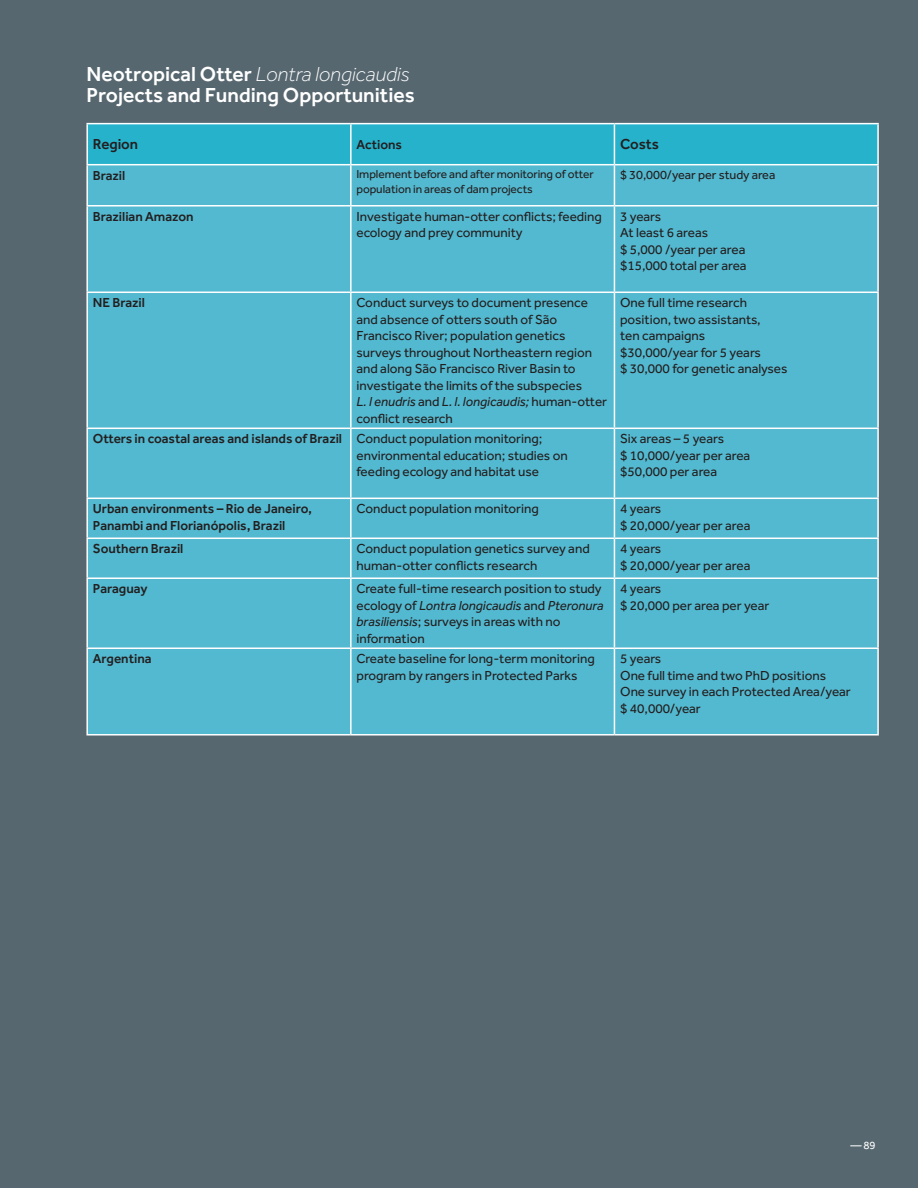
<style>
.page{position:relative;width:918px;height:1188px;background:#576770}
.page>*{position:absolute;margin:0;border:0;box-sizing:border-box;transform-origin:0 0}
.t1{font:italic 300 21px "Effra Corp";color:#fff}
.t2{font:500 21px "Effra";color:#fff}
.t3{font:500 15px "Effra";letter-spacing:-.005em;color:#231f20}
.t4{font:13.5px/16.5px "Effra";color:#231f20}
.t5{font:500 13.5px/16.5px "Effra";color:#231f20}
.t6{font:12.75px "Effra";color:#231f20}
.t7{font:12px/14.5px "Effra";letter-spacing:-.01em;color:#231f20}
.t8{font:11.25px "Effra";color:#fff}
.s1{font-family:"Effra";font-weight:500;font-style:normal}
.s2{font-style:italic}
.s3{font-weight:500}
</style>
<div class="page">
<div style="left:88px;top:124px;width:789px;height:40px;background:#27b2cc"></div>
<div style="left:88px;top:165px;width:789px;height:569px;background:#53b9d0"></div>
<hr style="left:86px;top:123px;width:265px;height:1px;background:#fff">
<hr style="left:86px;top:124px;width:2px;height:40px;background:#fff">
<hr style="left:351px;top:123px;width:263px;height:1px;background:#fff">
<hr style="left:350px;top:124px;width:2px;height:40px;background:#fff">
<hr style="left:614px;top:123px;width:265px;height:1px;background:#fff">
<hr style="left:614px;top:124px;width:1px;height:40px;background:#fff">
<hr style="left:877px;top:124px;width:2px;height:40px;background:#fff">
<hr style="left:86px;top:164px;width:265px;height:1px;background:#fff">
<hr style="left:86px;top:165px;width:2px;height:40px;background:#fff">
<hr style="left:351px;top:164px;width:263px;height:1px;background:#fff">
<hr style="left:350px;top:165px;width:2px;height:40px;background:#fff">
<hr style="left:614px;top:164px;width:265px;height:1px;background:#fff">
<hr style="left:614px;top:165px;width:1px;height:40px;background:#fff">
<hr style="left:877px;top:165px;width:2px;height:40px;background:#fff">
<hr style="left:86px;top:205px;width:265px;height:2px;background:#fff">
<hr style="left:86px;top:207px;width:2px;height:85px;background:#fff">
<hr style="left:351px;top:205px;width:263px;height:2px;background:#fff">
<hr style="left:350px;top:207px;width:2px;height:85px;background:#fff">
<hr style="left:614px;top:205px;width:265px;height:2px;background:#fff">
<hr style="left:614px;top:207px;width:1px;height:85px;background:#fff">
<hr style="left:877px;top:207px;width:2px;height:85px;background:#fff">
<hr style="left:86px;top:292px;width:265px;height:1px;background:#fff">
<hr style="left:86px;top:293px;width:2px;height:135px;background:#fff">
<hr style="left:351px;top:292px;width:263px;height:1px;background:#fff">
<hr style="left:350px;top:293px;width:2px;height:135px;background:#fff">
<hr style="left:614px;top:292px;width:265px;height:1px;background:#fff">
<hr style="left:614px;top:293px;width:1px;height:135px;background:#fff">
<hr style="left:877px;top:293px;width:2px;height:135px;background:#fff">
<hr style="left:86px;top:428px;width:265px;height:1px;background:#fff">
<hr style="left:86px;top:429px;width:2px;height:69px;background:#fff">
<hr style="left:351px;top:428px;width:263px;height:1px;background:#fff">
<hr style="left:350px;top:429px;width:2px;height:69px;background:#fff">
<hr style="left:614px;top:428px;width:265px;height:1px;background:#fff">
<hr style="left:614px;top:429px;width:1px;height:69px;background:#fff">
<hr style="left:877px;top:429px;width:2px;height:69px;background:#fff">
<hr style="left:86px;top:498px;width:265px;height:1px;background:#fff">
<hr style="left:86px;top:499px;width:2px;height:39px;background:#fff">
<hr style="left:351px;top:498px;width:263px;height:1px;background:#fff">
<hr style="left:350px;top:499px;width:2px;height:39px;background:#fff">
<hr style="left:614px;top:498px;width:265px;height:1px;background:#fff">
<hr style="left:614px;top:499px;width:1px;height:39px;background:#fff">
<hr style="left:877px;top:499px;width:2px;height:39px;background:#fff">
<hr style="left:86px;top:538px;width:265px;height:1px;background:#fff">
<hr style="left:86px;top:539px;width:2px;height:38px;background:#fff">
<hr style="left:351px;top:538px;width:263px;height:1px;background:#fff">
<hr style="left:350px;top:539px;width:2px;height:38px;background:#fff">
<hr style="left:614px;top:538px;width:265px;height:1px;background:#fff">
<hr style="left:614px;top:539px;width:1px;height:38px;background:#fff">
<hr style="left:877px;top:539px;width:2px;height:38px;background:#fff">
<hr style="left:86px;top:577px;width:265px;height:2px;background:#fff">
<hr style="left:86px;top:579px;width:2px;height:69px;background:#fff">
<hr style="left:351px;top:577px;width:263px;height:2px;background:#fff">
<hr style="left:350px;top:579px;width:2px;height:69px;background:#fff">
<hr style="left:614px;top:577px;width:265px;height:2px;background:#fff">
<hr style="left:614px;top:579px;width:1px;height:69px;background:#fff">
<hr style="left:877px;top:579px;width:2px;height:69px;background:#fff">
<hr style="left:86px;top:648px;width:265px;height:1px;background:#fff">
<hr style="left:86px;top:649px;width:2px;height:85px;background:#fff">
<hr style="left:86px;top:734px;width:265px;height:2px;background:#fff">
<hr style="left:351px;top:648px;width:263px;height:1px;background:#fff">
<hr style="left:350px;top:649px;width:2px;height:85px;background:#fff">
<hr style="left:351px;top:734px;width:263px;height:2px;background:#fff">
<hr style="left:614px;top:648px;width:265px;height:1px;background:#fff">
<hr style="left:614px;top:649px;width:1px;height:85px;background:#fff">
<hr style="left:877px;top:649px;width:2px;height:85px;background:#fff">
<hr style="left:614px;top:734px;width:265px;height:2px;background:#fff">
<h1 class="t1" style="left:86px;top:62px;width:325px"><span class="s1">Neotropical Otter</span> Lontra longicaudis</h1>
<h1 class="t2" style="left:86px;top:82px;width:330px">Projects and Funding Opportunities</h1>
<p class="t3" style="left:93px;top:135px;width:47px">Region</p>
<p class="t5" style="left:356px;top:136px;width:47px">Actions</p>
<p class="t3" style="left:620px;top:135px;width:40px">Costs</p>
<p class="t5" style="left:93px;top:167px;width:34px">Brazil</p>
<p class="t7" style="left:356px;top:167px;width:239px">Implement before and after monitoring of otter population in areas of dam projects</p>
<p class="t6" style="left:620px;top:167px;width:157px">$ 30,000/year per study area</p>
<p class="t5" style="left:93px;top:208px;width:102px">Brazilian Amazon</p>
<p class="t4" style="left:356px;top:208px;width:247px">Investigate human-otter conflicts; feeding ecology and prey community</p>
<p class="t4" style="left:620px;top:208px;width:128px">3 years<br>At least 6 areas<br>$ 5,000 /year per area $15,000 total per area</p>
<p class="t5" style="left:93px;top:294px;width:54px">NE Brazil</p>
<p class="t4" style="left:356px;top:294px;width:252px">Conduct surveys to document presence and absence of otters south of São Francisco River; population genetics surveys throughout Northeastern region and along São Francisco River Basin to investigate the limits of the subspecies<br><span class="s2">L. l enudris</span> and <span class="s2">L. l. longicaudis;</span> human-otter conflict research</p>
<p class="t4" style="left:620px;top:294px;width:169px">One full time research position, two assistants,<br>ten campaigns<br>$30,000/year for 5 years<br>$ 30,000 for genetic analyses</p>
<p class="t4" style="left:357px;top:430px;width:213px;text-indent:-264px"><span class="s3">Otters in coastal areas and islands of Brazil</span> Conduct population monitoring; environmental education; studies on feeding ecology and habitat use</p>
<p class="t4" style="left:620px;top:430px;width:132px">Six areas – 5 years<br>$ 10,000/year per area $50,000 per area</p>
<p class="t5" style="left:93px;top:500px;width:221px">Urban environments – Rio de Janeiro,<br>Panambi and Florianópolis, Brazil</p>
<p class="t4" style="left:357px;top:500px;width:184px">Conduct population monitoring</p>
<p class="t4" style="left:620px;top:500px;width:132px">4 years<br>$ 20,000/year per area</p>
<p class="t5" style="left:93px;top:540px;width:92px">Southern Brazil</p>
<p class="t4" style="left:357px;top:540px;width:235px">Conduct population genetics survey and human-otter conflicts research</p>
<p class="t4" style="left:620px;top:540px;width:132px">4 years<br>$ 20,000/year per area</p>
<p class="t5" style="left:93px;top:580px;width:56px">Paraguay</p>
<p class="t4" style="left:357px;top:580px;width:249px">Create full-time research position to study ecology of <span class="s2">Lontra longicaudis</span> and <span class="s2">Pteronura brasiliensis</span>; surveys in areas with no information</p>
<p class="t4" style="left:620px;top:580px;width:151px">4 years<br>$ 20,000 per area per year</p>
<p class="t5" style="left:93px;top:650px;width:60px">Argentina</p>
<p class="t4" style="left:357px;top:650px;width:240px">Create baseline for long-term monitoring program by rangers in Protected Parks</p>
<p class="t4" style="left:620px;top:650px;width:232px">5 years<br>One full time and two PhD positions<br>One survey in each Protected Area/year $ 40,000/year</p>
<p class="t8" style="left:850px;top:1139px;width:27px">— 89</p>
</div>
